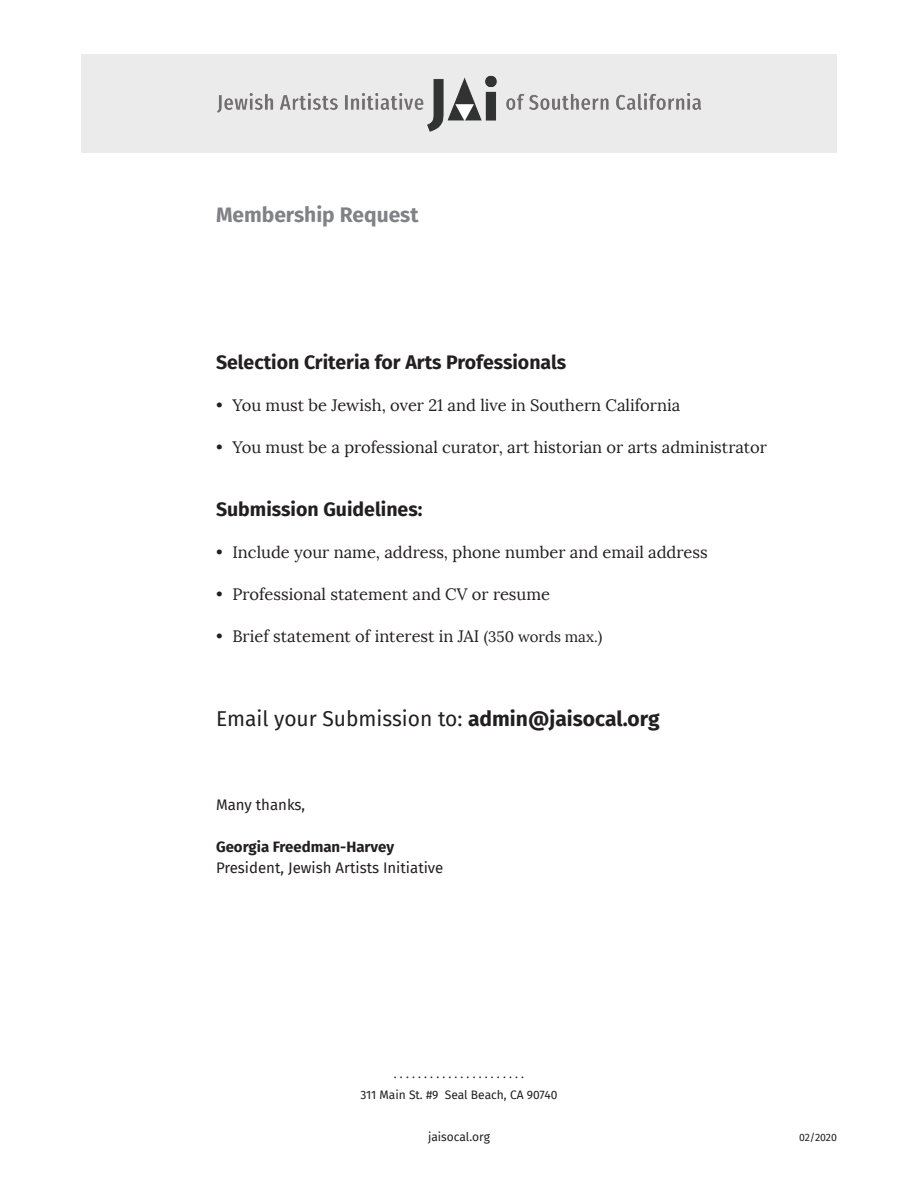
<style>
.page{position:relative;width:918px;height:1188px;background:#fff}
.page>*{position:absolute;margin:0;border:0;box-sizing:border-box;transform-origin:0 0}
.t1{font:21px "Fira Sans";color:#231f20}
.t2{font:700 21px "Fira Sans";color:#808285}
.t3{font:700 19.5px "Fira Sans";color:#231f20}
.t4{font:16.5px "Lora";color:#231f20}
.t5{font:15px "Fira Sans";color:#231f20}
.t6{font:700 15px "Fira Sans";color:#231f20}
.t7{font:12px/21px "Fira Sans";color:#231f20;text-align:center}
.t8{font:10.5px "Fira Sans";letter-spacing:-.005em;color:#231f20}
.s1{font-size:15px}
.s2{font-weight:700}
</style>
<div class="page">
<div style="left:81px;top:54px;width:756px;height:98px;background:#ecebeb"></div>
<img style="left:217px;top:75px;width:484px;height:57px">
<p class="t2" style="left:216px;top:197px;width:204px">Membership Request</p>
<p class="t3" style="left:216px;top:346px;width:352px">Selection Criteria for Arts Professionals</p>
<p class="t4" style="left:216px;top:395px;width:466px">• You must be Jewish, over 21 and live in Southern California</p>
<p class="t4" style="left:216px;top:437px;width:552px">• You must be a professional curator, art historian or arts administrator</p>
<p class="t3" style="left:216px;top:493px;width:208px">Submission Guidelines:</p>
<p class="t4" style="left:216px;top:542px;width:493px">• Include your name, address, phone number and email address</p>
<p class="t4" style="left:216px;top:584px;width:336px">• Professional statement and CV or resume</p>
<p class="t4" style="left:216px;top:626px;width:388px">• Brief statement of interest in JAI <span class="s1">(350 words max.)</span></p>
<p class="t1" style="left:216px;top:703px;width:445px">Email your Submission to: <span class="s2">admin@jaisocal.org</span></p>
<p class="t5" style="left:216px;top:794px;width:91px">Many thanks,</p>
<p class="t6" style="left:216px;top:834px;width:180px">Georgia Freedman-Harvey</p>
<p class="t5" style="left:216px;top:857px;width:229px">President, Jewish Artists Initiative</p>
<p class="t7" style="left:360px;top:1063px;width:199px">. . . . . . . . . . . . . . . . . . . . . .<br>311 Main St. #9 Seal Beach, CA 90740</p>
<p class="t7" style="left:428px;top:1126px;width:63px">jaisocal.org</p>
<p class="t8" style="left:799px;top:1129px;width:39px">02/2020</p>
</div>
